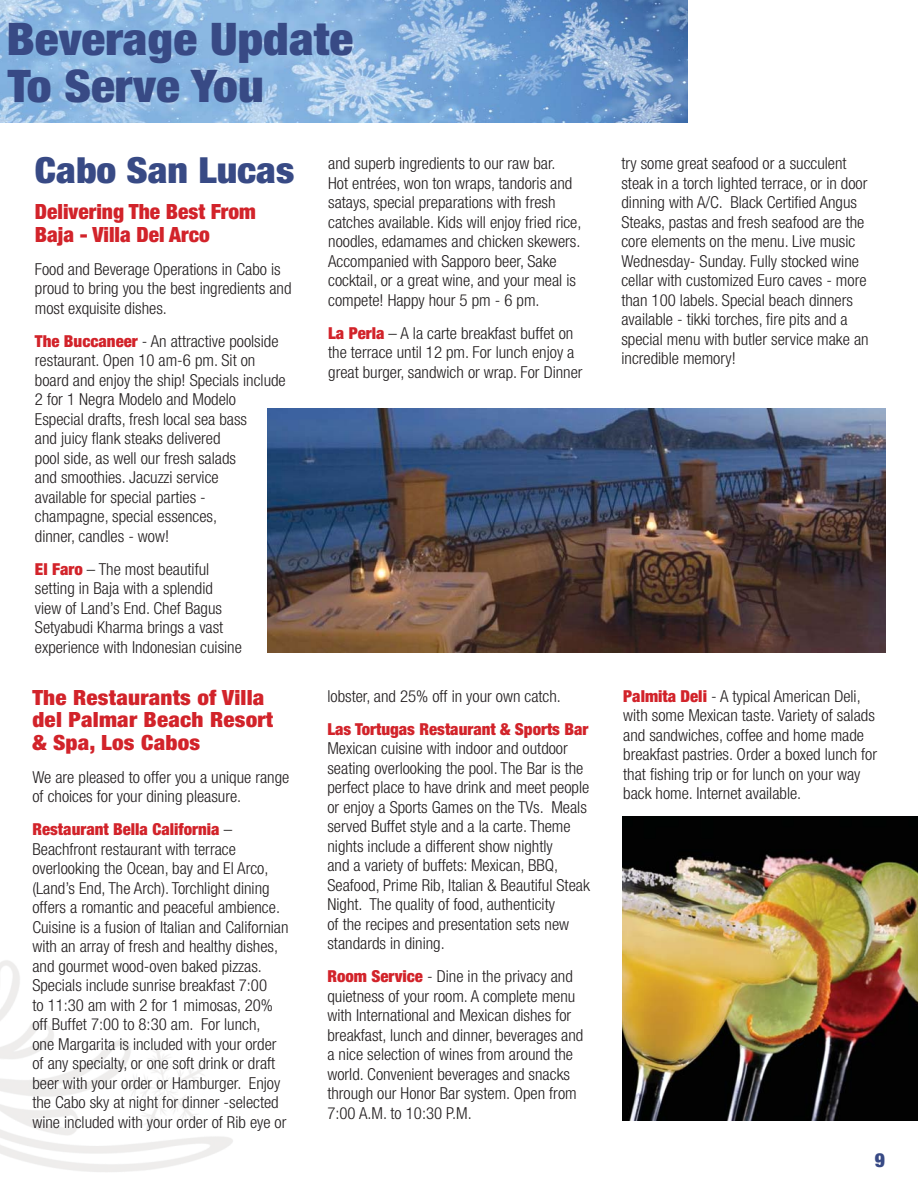
<style>
.page{position:relative;width:918px;height:1188px;background:#fff}
.page>*{position:absolute;margin:0;border:0;box-sizing:border-box;transform-origin:0 0}
.t1{font:900 condensed 45px/47.2px "Helvetica Neue LT Std";color:#384a85;scale:1.1 1}
.t2{font:900 condensed 36px "Helvetica Neue LT Std";color:#384a85;scale:1.1 1}
.t3{font:900 condensed 21px/22.5px "Helvetica Neue LT Std";letter-spacing:.01em;color:#d2232a;scale:1.1 1}
.t4{font:900 condensed 21px/22.5px "Helvetica Neue LT Std";letter-spacing:.01em;color:#d2232a}
.t5{font:900 condensed 19.5px "Helvetica Neue LT Std";color:#384a85}
.t6{font:300 condensed 16.5px/19.5px "Helvetica Neue LT Std";color:#231f20}
.t7{font:900 condensed 16.5px "Helvetica Neue LT Std";color:#d2232a}
.s1{font-weight:900;color:#d2232a}
</style>
<div class="page">
<img style="left:0;top:0;width:688px;height:122px">
<img style="left:267px;top:408px;width:619px;height:244px">
<img style="left:623px;top:816px;width:295px;height:305px">
<h1 class="t1" style="left:7px;top:19px;width:317px">Beverage Update<br>To Serve You</h1>
<h2 class="t2" style="left:35px;top:157px;width:237px">Cabo San Lucas</h2>
<p class="t4" style="left:35px;top:202px;width:222px">Delivering The Best From<br>Baja - Villa Del Arco</p>
<p class="t6" style="left:35px;top:261px;width:258px">Food and Beverage Operations in Cabo is proud to bring you the best ingredients and most exquisite dishes.</p>
<p class="t6" style="left:35px;top:333px;width:252px"><span class="s1">The Buccaneer</span> - An attractive poolside restaurant. Open 10 am-6 pm. Sit on board and enjoy the ship! Specials include 2 for 1 Negra Modelo and Modelo Especial drafts, fresh local sea bass<br>and juicy flank steaks delivered<br>pool side, as well our fresh salads<br>and smoothies. Jacuzzi service<br>available for special parties -<br>champagne, special essences,<br>dinner, candles - wow!</p>
<p class="t6" style="left:35px;top:561px;width:209px"><span class="s1">El Faro</span> – The most beautiful setting in Baja with a splendid view of Land’s End. Chef Bagus<br>Setyabudi Kharma brings a vast experience with Indonesian cuisine</p>
<p class="t3" style="left:32px;top:688px;width:220px">The Restaurants of Villa del Palmar Beach Resort &amp; Spa, Los Cabos</p>
<p class="t6" style="left:32px;top:769px;width:258px">We are pleased to offer you a unique range of choices for your dining pleasure.</p>
<p class="t6" style="left:32px;top:821px;width:258px"><span class="s1">Restaurant Bella California</span> – Beachfront restaurant with terrace overlooking the Ocean, bay and El Arco, (Land’s End, The Arch). Torchlight dining offers a romantic and peaceful ambience.<br>Cuisine is a fusion of Italian and Californian with an array of fresh and healthy dishes, and gourmet wood-oven baked pizzas.<br>Specials include sunrise breakfast 7:00<br>to 11:30 am with 2 for 1 mimosas, 20% off Buffet 7:00 to 8:30 am. For lunch,<br>one Margarita is included with your order of any specialty, or one soft drink or draft beer with your order or Hamburger. Enjoy the Cabo sky at night for dinner -selected wine included with your order of Rib eye or</p>
<p class="t6" style="left:328px;top:155px;width:255px">and superb ingredients to our raw bar.<br>Hot entrées, won ton wraps, tandoris and satays, special preparations with fresh catches available. Kids will enjoy fried rice, noodles, edamames and chicken skewers.<br>Accompanied with Sapporo beer, Sake cocktail, or a great wine, and your meal is compete! Happy hour 5 pm - 6 pm.</p>
<p class="t6" style="left:328px;top:325px;width:256px"><span class="s1">La Perla</span> – A la carte breakfast buffet on the terrace until 12 pm. For lunch enjoy a great burger, sandwich or wrap. For Dinner</p>
<p class="t6" style="left:327px;top:688px;width:235px">lobster, and 25% off in your own catch.</p>
<p class="t7" style="left:327px;top:723px;width:263px">Las Tortugas Restaurant &amp; Sports Bar</p>
<p class="t6" style="left:327px;top:740px;width:264px">Mexican cuisine with indoor and outdoor seating overlooking the pool. The Bar is the perfect place to have drink and meet people or enjoy a Sports Games on the TVs. Meals served Buffet style and a la carte. Theme nights include a different show nightly<br>and a variety of buffets: Mexican, BBQ, Seafood, Prime Rib, Italian &amp; Beautiful Steak Night. The quality of food, authenticity<br>of the recipes and presentation sets new standards in dining.</p>
<p class="t6" style="left:327px;top:968px;width:257px"><span class="s1">Room Service</span> - Dine in the privacy and quietness of your room. A complete menu with International and Mexican dishes for breakfast, lunch and dinner, beverages and a nice selection of wines from around the world. Convenient beverages and snacks through our Honor Bar system. Open from 7:00 A.M. to 10:30 P.M.</p>
<p class="t6" style="left:621px;top:155px;width:249px">try some great seafood or a succulent steak in a torch lighted terrace, or in door dinning with A/C. Black Certified Angus Steaks, pastas and fresh seafood are the core elements on the menu. Live music Wednesday- Sunday. Fully stocked wine cellar with customized Euro caves - more than 100 labels. Special beach dinners available - tikki torches, fire pits and a special menu with butler service make an incredible memory!</p>
<p class="t6" style="left:623px;top:688px;width:255px"><span class="s1">Palmita Deli</span> - A typical American Deli, with some Mexican taste. Variety of salads and sandwiches, coffee and home made breakfast pastries. Order a boxed lunch for that fishing trip or for lunch on your way back home. Internet available.</p>
<p class="t5" style="left:875px;top:1153px;width:12px">9</p>
</div>
